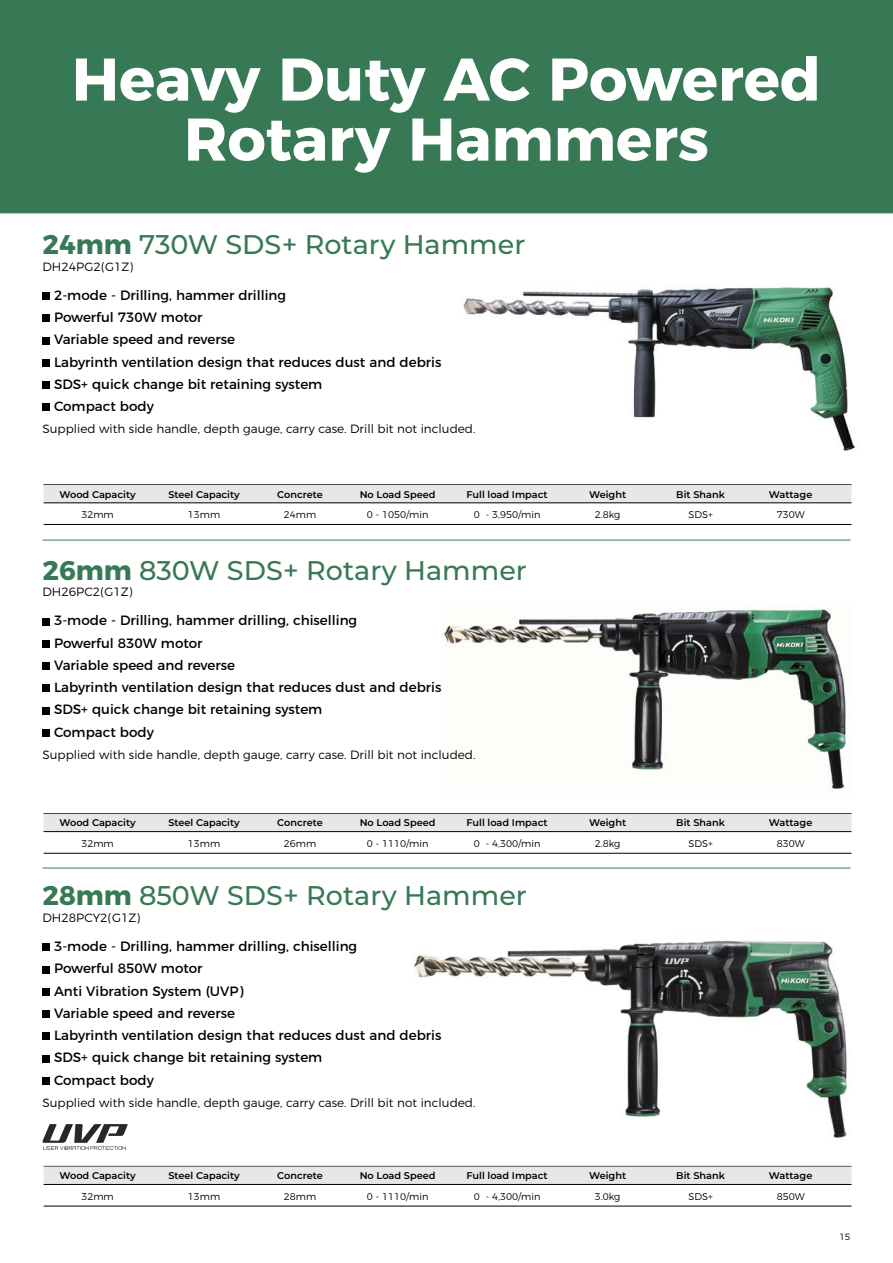
<style>
.page{position:relative;width:893px;height:1263px;background:#fff}
.page>*{position:absolute;margin:0;border:0;box-sizing:border-box;transform-origin:0 0}
.t1{font:700 60px "Montserrat";color:#fff}
.Product_Bullets{font:500 27px "Montserrat";color:#367954}
.Product_Supplied_wit{font:13.5px "Montserrat";color:#000}
.Product_Bullets-2{font:13.5px "Montserrat";color:#000}
.Product_Supplied_wit-2{font:300 12px "Montserrat";color:#000}
.t2{font:600 9.75px "Montserrat";color:#000}
.t3{font:300 9.75px "Montserrat";color:#000}
.t4{font:300 9px "Montserrat";color:#000}
.s1{font-weight:700}
</style>
<div class="page">
<img style="left:414px;top:940px;width:433px;height:198px">
<img style="left:442px;top:608px;width:405px;height:184px">
<img style="left:463px;top:286px;width:393px;height:165px">
<div style="left:43px;top:944px;width:7px;height:7px;background:#000"></div>
<div style="left:43px;top:966px;width:7px;height:7px;background:#000"></div>
<div style="left:43px;top:988px;width:7px;height:8px;background:#000"></div>
<div style="left:43px;top:1010px;width:7px;height:8px;background:#000"></div>
<div style="left:43px;top:1033px;width:7px;height:7px;background:#000"></div>
<div style="left:43px;top:1055px;width:7px;height:7px;background:#000"></div>
<div style="left:43px;top:1077px;width:7px;height:8px;background:#000"></div>
<div style="left:0;top:0;width:893px;height:213px;background:#367954"></div>
<hr style="left:43px;top:540px;width:807px;height:1px;background:#367954">
<div style="left:43px;top:292px;width:7px;height:8px;background:#000"></div>
<div style="left:43px;top:315px;width:7px;height:7px;background:#000"></div>
<div style="left:43px;top:337px;width:7px;height:7px;background:#000"></div>
<div style="left:43px;top:359px;width:7px;height:7px;background:#000"></div>
<div style="left:43px;top:381px;width:7px;height:8px;background:#000"></div>
<div style="left:43px;top:404px;width:7px;height:7px;background:#000"></div>
<hr style="left:43px;top:868px;width:807px;height:1px;background:#367954">
<div style="left:43px;top:618px;width:7px;height:7px;background:#000"></div>
<div style="left:43px;top:640px;width:7px;height:7px;background:#000"></div>
<div style="left:43px;top:662px;width:7px;height:8px;background:#000"></div>
<div style="left:43px;top:684px;width:7px;height:8px;background:#000"></div>
<div style="left:43px;top:707px;width:7px;height:7px;background:#000"></div>
<div style="left:43px;top:729px;width:7px;height:7px;background:#000"></div>
<hr style="left:44px;top:484px;width:807px;height:1px;background:#000">
<div style="left:44px;top:485px;width:807px;height:18px;background:#e6e7e7"></div>
<hr style="left:44px;top:503px;width:807px;height:1px;background:#000">
<hr style="left:44px;top:524px;width:807px;height:1px;background:#000">
<hr style="left:44px;top:813px;width:807px;height:1px;background:#000">
<div style="left:44px;top:814px;width:807px;height:18px;background:#e6e7e7"></div>
<hr style="left:44px;top:831px;width:807px;height:1px;background:#000">
<hr style="left:44px;top:853px;width:807px;height:1px;background:#000">
<svg style="left:43px;top:1124px;width:85px;height:26px"></svg>
<div style="left:44px;top:1166px;width:807px;height:18px;background:#e6e7e7"></div>
<hr style="left:44px;top:1184px;width:807px;height:1px;background:#000">
<hr style="left:44px;top:1206px;width:807px;height:1px;background:#000">
<p class="t1" style="left:72px;top:30px;width:751px">Heavy Duty AC Powered</p>
<p class="t1" style="left:184px;top:90px;width:526px">Rotary Hammers</p>
<p class="Product_Bullets" style="left:43px;top:226px;width:484px"><span class="s1">24mm</span> 730W SDS+ Rotary Hammer</p>
<p class="Product_Supplied_wit-2" style="left:43px;top:257px;width:92px">DH24PG2(G1Z)</p>
<p class="Product_Bullets-2" style="left:54px;top:284px;width:234px">2-mode - Drilling, hammer drilling</p>
<p class="Product_Bullets-2" style="left:54px;top:306px;width:150px">Powerful 730W motor</p>
<p class="Product_Supplied_wit" style="left:54px;top:329px;width:182px">Variable speed and reverse</p>
<p class="Product_Supplied_wit" style="left:54px;top:351px;width:389px">Labyrinth ventilation design that reduces dust and debris</p>
<p class="Product_Supplied_wit" style="left:54px;top:373px;width:270px">SDS+ quick change bit retaining system</p>
<p class="Product_Supplied_wit" style="left:54px;top:395px;width:101px">Compact body</p>
<p class="Product_Supplied_wit-2" style="left:43px;top:420px;width:434px">Supplied with side handle, depth gauge, carry case. Drill bit not included.</p>
<p class="t2" style="left:59px;top:487px;width:78px">Wood Capacity</p>
<p class="t2" style="left:168px;top:487px;width:73px">Steel Capacity</p>
<p class="t2" style="left:277px;top:487px;width:47px">Concrete</p>
<p class="t2" style="left:360px;top:487px;width:77px">No Load Speed</p>
<p class="t2" style="left:466px;top:487px;width:83px">Full load Impact</p>
<p class="t2" style="left:589px;top:487px;width:39px">Weight</p>
<p class="t2" style="left:676px;top:487px;width:50px">Bit Shank</p>
<p class="t2" style="left:769px;top:487px;width:45px">Wattage</p>
<p class="t3" style="left:81px;top:507px;width:34px">32mm</p>
<p class="t3" style="left:188px;top:507px;width:34px">13mm</p>
<p class="t3" style="left:284px;top:507px;width:34px">24mm</p>
<p class="t3" style="left:367px;top:507px;width:63px">0 - 1050/min</p>
<p class="t3" style="left:474px;top:507px;width:68px">0 - 3,950/min</p>
<p class="t3" style="left:595px;top:507px;width:27px">2.8kg</p>
<p class="t3" style="left:688px;top:507px;width:26px">SDS+</p>
<p class="t3" style="left:777px;top:507px;width:29px">730W</p>
<p class="Product_Bullets" style="left:43px;top:551px;width:486px"><span class="s1">26mm</span> 830W SDS+ Rotary Hammer</p>
<p class="Product_Supplied_wit-2" style="left:43px;top:582px;width:92px">DH26PC2(G1Z)</p>
<p class="Product_Bullets-2" style="left:54px;top:610px;width:305px">3-mode - Drilling, hammer drilling, chiselling</p>
<p class="Product_Bullets-2" style="left:54px;top:632px;width:150px">Powerful 830W motor</p>
<p class="Product_Supplied_wit" style="left:54px;top:654px;width:182px">Variable speed and reverse</p>
<p class="Product_Supplied_wit" style="left:54px;top:676px;width:389px">Labyrinth ventilation design that reduces dust and debris</p>
<p class="Product_Supplied_wit" style="left:54px;top:699px;width:270px">SDS+ quick change bit retaining system</p>
<p class="Product_Supplied_wit" style="left:54px;top:721px;width:101px">Compact body</p>
<p class="Product_Supplied_wit-2" style="left:43px;top:745px;width:434px">Supplied with side handle, depth gauge, carry case. Drill bit not included.</p>
<p class="t2" style="left:59px;top:816px;width:78px">Wood Capacity</p>
<p class="t2" style="left:168px;top:816px;width:73px">Steel Capacity</p>
<p class="t2" style="left:277px;top:816px;width:47px">Concrete</p>
<p class="t2" style="left:360px;top:816px;width:77px">No Load Speed</p>
<p class="t2" style="left:466px;top:816px;width:83px">Full load Impact</p>
<p class="t2" style="left:589px;top:816px;width:39px">Weight</p>
<p class="t2" style="left:676px;top:816px;width:50px">Bit Shank</p>
<p class="t2" style="left:769px;top:816px;width:45px">Wattage</p>
<p class="t3" style="left:81px;top:835px;width:34px">32mm</p>
<p class="t3" style="left:188px;top:835px;width:34px">13mm</p>
<p class="t3" style="left:284px;top:835px;width:34px">26mm</p>
<p class="t3" style="left:367px;top:835px;width:63px">0 - 1110/min</p>
<p class="t3" style="left:474px;top:835px;width:68px">0 - 4,300/min</p>
<p class="t3" style="left:595px;top:835px;width:27px">2.8kg</p>
<p class="t3" style="left:688px;top:835px;width:26px">SDS+</p>
<p class="t3" style="left:777px;top:835px;width:29px">830W</p>
<p class="Product_Bullets" style="left:43px;top:877px;width:486px"><span class="s1">28mm</span> 850W SDS+ Rotary Hammer</p>
<p class="Product_Supplied_wit-2" style="left:43px;top:908px;width:99px">DH28PCY2(G1Z)</p>
<p class="Product_Bullets-2" style="left:54px;top:935px;width:305px">3-mode - Drilling, hammer drilling, chiselling</p>
<p class="Product_Bullets-2" style="left:54px;top:958px;width:150px">Powerful 850W motor</p>
<p class="Product_Supplied_wit" style="left:54px;top:980px;width:191px">Anti Vibration System (UVP)</p>
<p class="Product_Supplied_wit" style="left:54px;top:1002px;width:182px">Variable speed and reverse</p>
<p class="Product_Supplied_wit" style="left:54px;top:1024px;width:389px">Labyrinth ventilation design that reduces dust and debris</p>
<p class="Product_Supplied_wit" style="left:54px;top:1047px;width:270px">SDS+ quick change bit retaining system</p>
<p class="Product_Supplied_wit" style="left:54px;top:1069px;width:101px">Compact body</p>
<p class="Product_Supplied_wit-2" style="left:43px;top:1093px;width:434px">Supplied with side handle, depth gauge, carry case. Drill bit not included.</p>
<p class="t2" style="left:59px;top:1169px;width:78px">Wood Capacity</p>
<p class="t2" style="left:168px;top:1169px;width:73px">Steel Capacity</p>
<p class="t2" style="left:277px;top:1169px;width:47px">Concrete</p>
<p class="t2" style="left:360px;top:1169px;width:77px">No Load Speed</p>
<p class="t2" style="left:466px;top:1169px;width:83px">Full load Impact</p>
<p class="t2" style="left:589px;top:1169px;width:39px">Weight</p>
<p class="t2" style="left:676px;top:1169px;width:50px">Bit Shank</p>
<p class="t2" style="left:769px;top:1169px;width:45px">Wattage</p>
<p class="t3" style="left:81px;top:1188px;width:34px">32mm</p>
<p class="t3" style="left:188px;top:1188px;width:34px">13mm</p>
<p class="t3" style="left:284px;top:1188px;width:34px">28mm</p>
<p class="t3" style="left:367px;top:1188px;width:63px">0 - 1110/min</p>
<p class="t3" style="left:474px;top:1188px;width:68px">0 - 4,300/min</p>
<p class="t3" style="left:595px;top:1188px;width:27px">3.0kg</p>
<p class="t3" style="left:688px;top:1188px;width:26px">SDS+</p>
<p class="t3" style="left:777px;top:1188px;width:29px">850W</p>
<p class="t4" style="left:839px;top:1230px;width:13px">15</p>
</div>
